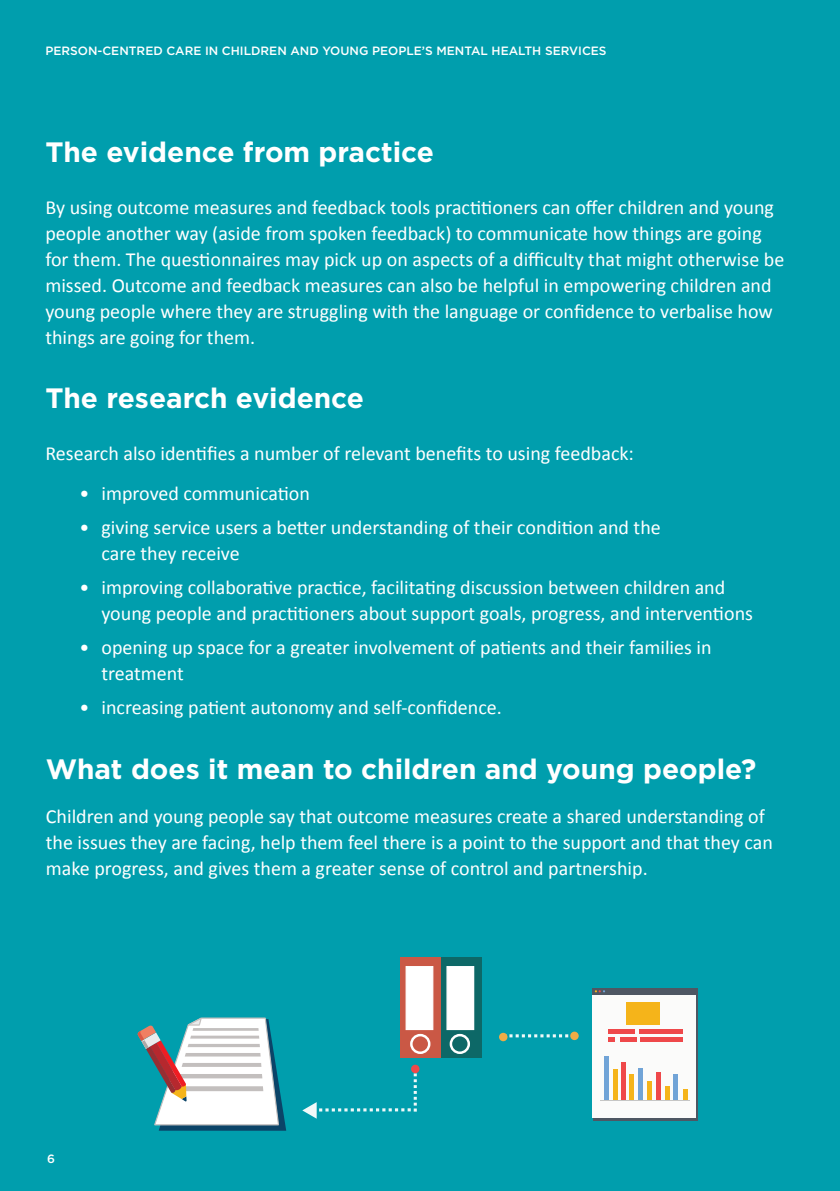
<style>
.page{position:relative;width:840px;height:1191px;background:#fff}
.page>*{position:absolute;margin:0;border:0;box-sizing:border-box;transform-origin:0 0}
.t1{font:700 28px "Gotham";color:#fff}
.t2{font:20px/26px "Calibri";color:#fff}
.t3{font:500 12px "Gotham";color:#fff}
</style>
<div class="page">
<div style="left:0;top:0;width:839px;height:1191px;background:#009ead"></div>
<div style="left:411px;top:1064px;width:8px;height:9px;background:#ef484a;border-radius:50%"></div>
<svg style="left:302px;top:1073px;width:114px;height:45px;background:#0ea3b1"></svg>
<svg style="left:138px;top:1017px;width:148px;height:113px"></svg>
<svg style="left:592px;top:988px;width:105px;height:132px"></svg>
<div style="left:592px;top:988px;width:102px;height:129px;background:#fbfbfa"></div>
<div style="left:592px;top:988px;width:102px;height:6px;background:#4e5763"></div>
<div style="left:603px;top:1056px;width:5px;height:44px;background:#71a4d7"></div>
<div style="left:608px;top:1028px;width:26px;height:5px;background:#ef484a"></div>
<div style="left:639px;top:1028px;width:43px;height:5px;background:#ef484a"></div>
<svg style="left:608px;top:1037px;width:6px;height:5px"></svg>
<div style="left:619px;top:1037px;width:17px;height:5px;background:#ef484a"></div>
<div style="left:639px;top:1037px;width:43px;height:5px;background:#ef484a"></div>
<hr style="left:621px;top:1061px;width:4px;height:39px;background:#ef484a">
<hr style="left:638px;top:1068px;width:4px;height:32px;background:#71a4d7">
<div style="left:655px;top:1072px;width:5px;height:28px;background:#ef484a"></div>
<hr style="left:673px;top:1074px;width:4px;height:26px;background:#71a4d7">
<div style="left:612px;top:1068px;width:5px;height:32px;background:#f5b41a"></div>
<hr style="left:629px;top:1074px;width:4px;height:26px;background:#f5b41a">
<hr style="left:647px;top:1081px;width:4px;height:19px;background:#f5b41a">
<div style="left:664px;top:1086px;width:5px;height:14px;background:#f5b41a"></div>
<div style="left:682px;top:1089px;width:5px;height:11px;background:#f5b41a"></div>
<hr style="left:599px;top:1099px;width:90px;height:1px;background:#c6c6c5">
<div style="left:625px;top:1002px;width:34px;height:23px;background:#f5b41a"></div>
<svg style="left:594px;top:990px;width:10px;height:2px"></svg>
<svg style="left:507px;top:1034px;width:63px;height:3px"></svg>
<div style="left:570px;top:1031px;width:8px;height:9px;background:#eeac46;border-radius:50%"></div>
<svg style="left:498px;top:1032px;width:9px;height:9px"></svg>
<div style="left:400px;top:957px;width:40px;height:100px;background:#ca5845"></div>
<div style="left:441px;top:957px;width:40px;height:100px;background:#0d6867"></div>
<div style="left:405px;top:966px;width:28px;height:64px;background:#fff;border:1px solid #fff"></div>
<div style="left:446px;top:966px;width:28px;height:64px;background:#fff;border:1px solid #fff"></div>
<svg style="left:410px;top:1032px;width:60px;height:23px"></svg>
<p class="t3" style="left:45px;top:43px;width:562px">PERSON-CENTRED CARE IN CHILDREN AND YOUNG PEOPLE’S MENTAL HEALTH SERVICES</p>
<p class="t1" style="left:45px;top:134px;width:390px">The evidence from practice</p>
<p class="t2" style="left:45px;top:195px;width:740px">By using outcome measures and feedback tools practitioners can offer children and young people another way (aside from spoken feedback) to communicate how things are going for them. The questionnaires may pick up on aspects of a difficulty that might otherwise be missed. Outcome and feedback measures can also be helpful in empowering children and young people where they are struggling with the language or confidence to verbalise how things are going for them.</p>
<p class="t1" style="left:45px;top:380px;width:320px">The research evidence</p>
<p class="t2" style="left:45px;top:441px;width:589px">Research also identifies a number of relevant benefits to using feedback:</p>
<p class="t2" style="left:79px;top:481px;width:232px">• improved communication</p>
<p class="t2" style="left:101px;top:515px;width:560px;text-indent:-22px">• giving service users a better understanding of their condition and the care they receive</p>
<p class="t2" style="left:101px;top:575px;width:652px;text-indent:-22px">• improving collaborative practice, facilitating discussion between children and young people and practitioners about support goals, progress, and interventions</p>
<p class="t2" style="left:101px;top:635px;width:611px;text-indent:-22px">• opening up space for a greater involvement of patients and their families in treatment</p>
<p class="t2" style="left:79px;top:695px;width:423px">• increasing patient autonomy and self-confidence.</p>
<p class="t1" style="left:46px;top:750px;width:711px">What does it mean to children and young people?</p>
<p class="t2" style="left:46px;top:803px;width:728px">Children and young people say that outcome measures create a shared understanding of the issues they are facing, help them feel there is a point to the support and that they can make progress, and gives them a greater sense of control and partnership.</p>
<p class="t3" style="left:47px;top:1151px;width:9px">6</p>
</div>
